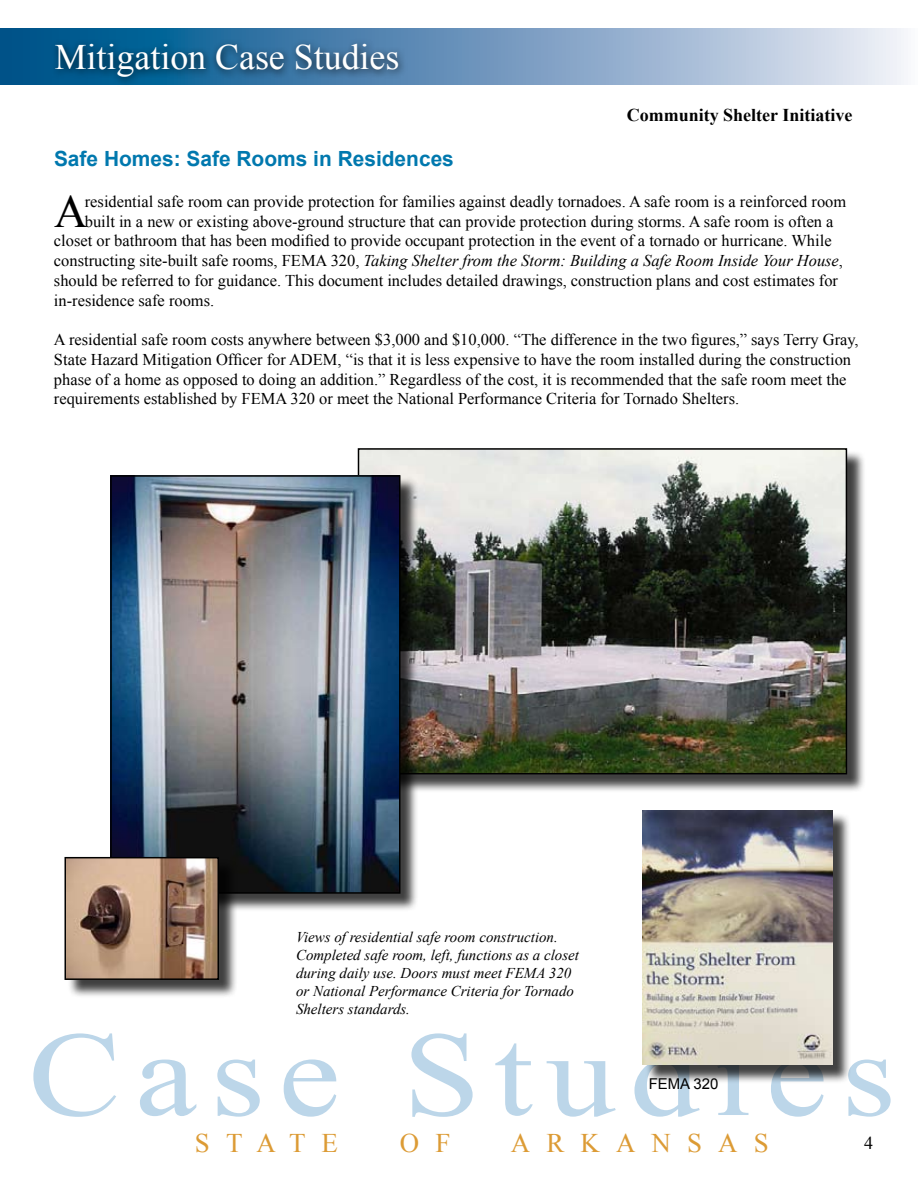
<style>
.page{position:relative;width:918px;height:1188px;background:#fff}
.page>*{position:absolute;margin:0;border:0;box-sizing:border-box;transform-origin:0 0}
.t1{font:120.45px "Times New Roman";letter-spacing:.1em;color:#bcd6e9;scale:1.15 1}
.t2{font:46.2px "Times New Roman";color:#000}
.t3{font:35.85px "Times New Roman";color:#fff}
.t4{font:26.85px "Times New Roman";letter-spacing:.6em;color:#dc9b35}
.t5{font:700 20.85px "Arial";color:#0078ae}
.t6{font:700 18px "Times New Roman";color:#000}
.t7{font:18px "Times New Roman";color:#000}
.t8{font:16.5px/19.8px "Times New Roman";color:#000}
.t9{font:italic 16.5px "Times New Roman";color:#000}
.t10{font:italic 15px/18px "Times New Roman";color:#000}
.t11{font:15px "Arial";color:#000}
.s1{font-style:normal}
</style>
<div class="page">
<svg style="left:1px;top:29px;width:903px;height:56px;background:#5187b0"></svg>
<div style="left:49px;top:38px;width:869px;height:78px;background:#000;opacity:.75"></div>
<div style="left:360px;top:450px;width:512px;height:349px;background:#000;opacity:.75"></div>
<img style="left:360px;top:450px;width:485px;height:322px">
<div style="left:645px;top:812px;width:214px;height:278px;background:#000;opacity:.75"></div>
<img style="left:643px;top:810px;width:190px;height:255px">
<div style="left:112px;top:477px;width:314px;height:442px;background:#000;opacity:.75"></div>
<img style="left:112px;top:477px;width:287px;height:415px">
<div style="left:110px;top:475px;width:291px;height:419px;border:1px solid #000"></div>
<div style="left:67px;top:859px;width:177px;height:145px;background:#000;opacity:.75"></div>
<img style="left:67px;top:859px;width:150px;height:119px">
<div style="left:65px;top:857px;width:154px;height:123px;border:1px solid #000"></div>
<h3 class="t3" style="left:55px;top:33px;width:346px">Mitigation Case Studies</h3>
<p class="t6" style="left:627px;top:103px;width:227px">Community Shelter Initiative</p>
<p class="t5" style="left:54px;top:145px;width:401px">Safe Homes: Safe Rooms in Residences</p>
<h2 class="t2" style="left:54px;top:180px;width:35px">A</h2>
<p class="t8" style="left:85px;top:191px;width:763px">residential safe room can provide protection for families against deadly tornadoes. A safe room is a reinforced room</p>
<p class="t8" style="left:85px;top:211px;width:750px">built in a new or existing above-ground structure that can provide protection during storms. A safe room is often a</p>
<p class="t8" style="left:54px;top:231px;width:779px">closet or bathroom that has been modified to provide occupant protection in the event of a tornado or hurricane. While</p>
<p class="t9" style="left:54px;top:249px;width:791px"><span class="s1">constructing site-built safe rooms, FEMA 320,</span> Taking Shelter from the Storm: Building a Safe Room Inside Your House<span class="s1">,</span></p>
<p class="t8" style="left:54px;top:270px;width:786px">should be referred to for guidance. This document includes detailed drawings, construction plans and cost estimates for</p>
<p class="t8" style="left:54px;top:290px;width:162px">in-residence safe rooms.</p>
<p class="t8" style="left:54px;top:329px;width:806px">A residential safe room costs anywhere between $3,000 and $10,000. “The difference in the two figures,” says Terry Gray, State Hazard Mitigation Officer for ADEM, “is that it is less expensive to have the room installed during the construction phase of a home as opposed to doing an addition.” Regardless of the cost, it is recommended that the safe room meet the requirements established by FEMA 320 or meet the National Performance Criteria for Tornado Shelters.</p>
<p class="t10" style="left:296px;top:927px;width:284px">Views of residential safe room construction.<br>Completed safe room, left, functions as a closet during daily use. Doors must meet FEMA 320 or National Performance Criteria for Tornado Shelters standards.</p>
<h1 class="t1" style="left:28px;top:994px;width:755px">Case Studies</h1>
<h3 class="t4" style="left:195px;top:1125px;width:145px">STATE</h3>
<h3 class="t4" style="left:400px;top:1125px;width:52px">O F</h3>
<h3 class="t4" style="left:511px;top:1125px;width:259px">ARKANSAS</h3>
<p class="t7" style="left:864px;top:1131px;width:10px">4</p>
<p class="t11" style="left:649px;top:1074px;width:71px">FEMA 320</p>
</div>
